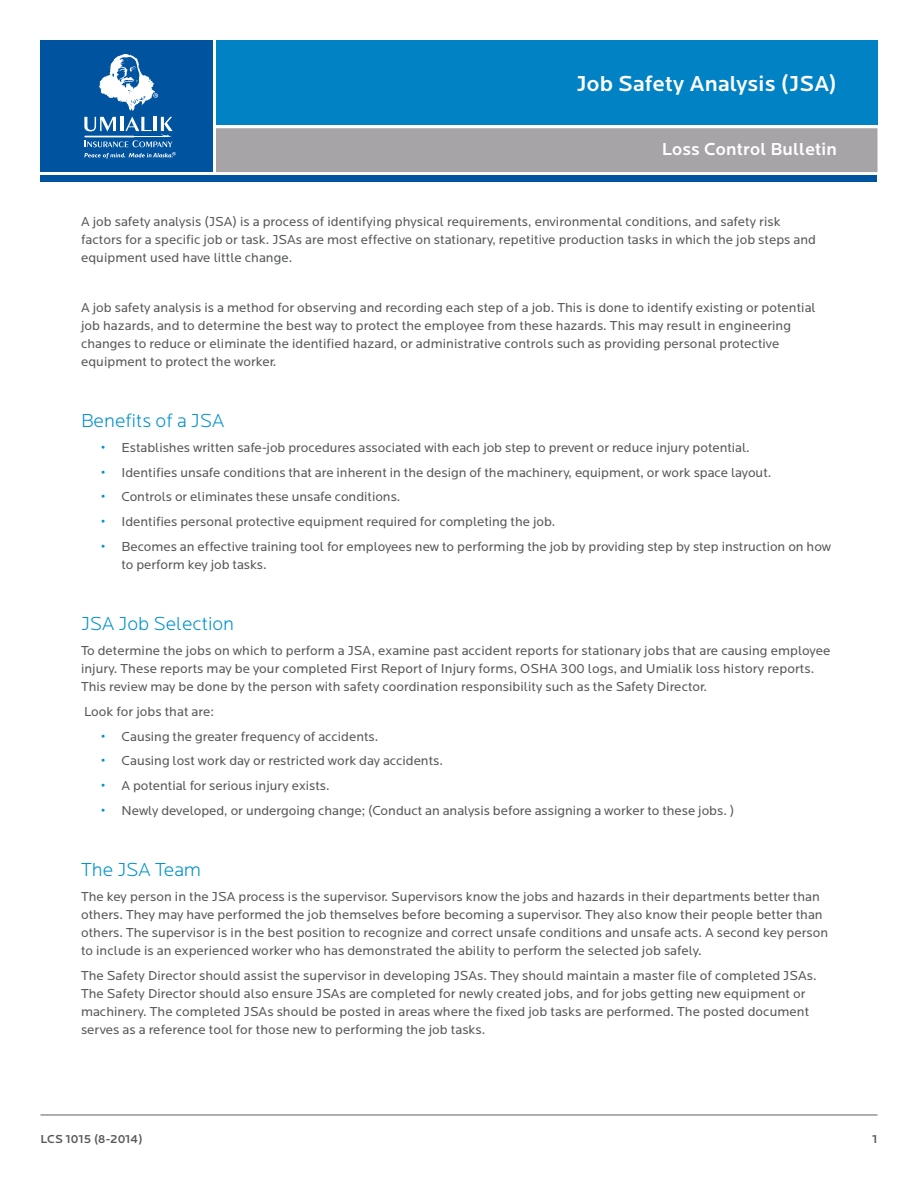
<style>
.page{position:relative;width:918px;height:1188px;background:#fff}
.page>*{position:absolute;margin:0;border:0;box-sizing:border-box;transform-origin:0 0}
.t1{font:500 22.5px "Locator";letter-spacing:.01em;color:#fff}
.t2{font:300 19.5px "Locator";color:#0092cd}
.t3{font:500 18px "Locator";letter-spacing:.01em;color:#fff}
.t4{font:13.5px/18px "Locator";letter-spacing:.005em;color:#58595b}
.t5{font:500 12px "Locator";color:#58595b}
.s1{font-weight:700;color:#0092cd}
</style>
<div class="page">
<div style="left:216px;top:128px;width:662px;height:44px;background:#a7a4a7"></div>
<div style="left:40px;top:176px;width:838px;height:6px;background:#00539f"></div>
<div style="left:216px;top:40px;width:662px;height:85px;background:#0082c4"></div>
<hr style="left:40px;top:1114px;width:838px;height:2px;background:#939598">
<div style="left:40px;top:40px;width:173px;height:132px;background:#00539f"></div>
<svg style="left:99px;top:54px;width:59px;height:57px"></svg>
<svg style="left:84px;top:117px;width:92px;height:42px"></svg>
<h1 class="t1" style="left:577px;top:71px;width:262px">Job Safety Analysis (JSA)</h1>
<h3 class="t3" style="left:662px;top:139px;width:177px">Loss Control Bulletin</h3>
<p class="t4" style="left:81px;top:213px;width:737px">A job safety analysis (JSA) is a process of identifying physical requirements, environmental conditions, and safety risk factors for a specific job or task. JSAs are most effective on stationary, repetitive production tasks in which the job steps and equipment used have little change.</p>
<p class="t4" style="left:81px;top:299px;width:736px">A job safety analysis is a method for observing and recording each step of a job. This is done to identify existing or potential job hazards, and to determine the best way to protect the employee from these hazards. This may result in engineering changes to reduce or eliminate the identified hazard, or administrative controls such as providing personal protective equipment to protect the worker.</p>
<h2 class="t2" style="left:81px;top:411px;width:145px">Benefits of a JSA</h2>
<p class="t4" style="left:101px;top:439px;width:650px"><span class="s1">•</span> Establishes written safe-job procedures associated with each job step to prevent or reduce injury potential.</p>
<p class="t4" style="left:101px;top:464px;width:672px"><span class="s1">•</span> Identifies unsafe conditions that are inherent in the design of the machinery, equipment, or work space layout.</p>
<p class="t4" style="left:101px;top:488px;width:301px"><span class="s1">•</span> Controls or eliminates these unsafe conditions.</p>
<p class="t4" style="left:101px;top:513px;width:456px"><span class="s1">•</span> Identifies personal protective equipment required for completing the job.</p>
<p class="t4" style="left:122px;top:538px;width:711px;text-indent:-20px"><span class="s1">•</span> Becomes an effective training tool for employees new to performing the job by providing step by step instruction on how to perform key job tasks.</p>
<h2 class="t2" style="left:81px;top:614px;width:155px">JSA Job Selection</h2>
<p class="t4" style="left:81px;top:642px;width:751px">To determine the jobs on which to perform a JSA, examine past accident reports for stationary jobs that are causing employee injury. These reports may be your completed First Report of Injury forms, OSHA 300 logs, and Umialik loss history reports.<br>This review may be done by the person with safety coordination responsibility such as the Safety Director.</p>
<p class="t4" style="left:84px;top:703px;width:131px">Look for jobs that are:</p>
<p class="t4" style="left:101px;top:728px;width:279px"><span class="s1">•</span> Causing the greater frequency of accidents.</p>
<p class="t4" style="left:101px;top:752px;width:343px"><span class="s1">•</span> Causing lost work day or restricted work day accidents.</p>
<p class="t4" style="left:101px;top:777px;width:230px"><span class="s1">•</span> A potential for serious injury exists.</p>
<p class="t4" style="left:101px;top:802px;width:635px"><span class="s1">•</span> Newly developed, or undergoing change; (Conduct an analysis before assigning a worker to these jobs. )</p>
<h2 class="t2" style="left:81px;top:860px;width:122px">The JSA Team</h2>
<p class="t4" style="left:81px;top:888px;width:749px">The key person in the JSA process is the supervisor. Supervisors know the jobs and hazards in their departments better than others. They may have performed the job themselves before becoming a supervisor. They also know their people better than others. The supervisor is in the best position to recognize and correct unsafe conditions and unsafe acts. A second key person to include is an experienced worker who has demonstrated the ability to perform the selected job safely.</p>
<p class="t4" style="left:81px;top:967px;width:737px">The Safety Director should assist the supervisor in developing JSAs. They should maintain a master file of completed JSAs.<br>The Safety Director should also ensure JSAs are completed for newly created jobs, and for jobs getting new equipment or machinery. The completed JSAs should be posted in areas where the fixed job tasks are performed. The posted document serves as a reference tool for those new to performing the job tasks.</p>
<p class="t5" style="left:40px;top:1132px;width:104px">LCS 1015 (8-2014)</p>
<p class="t5" style="left:872px;top:1132px;width:7px">1</p>
</div>
